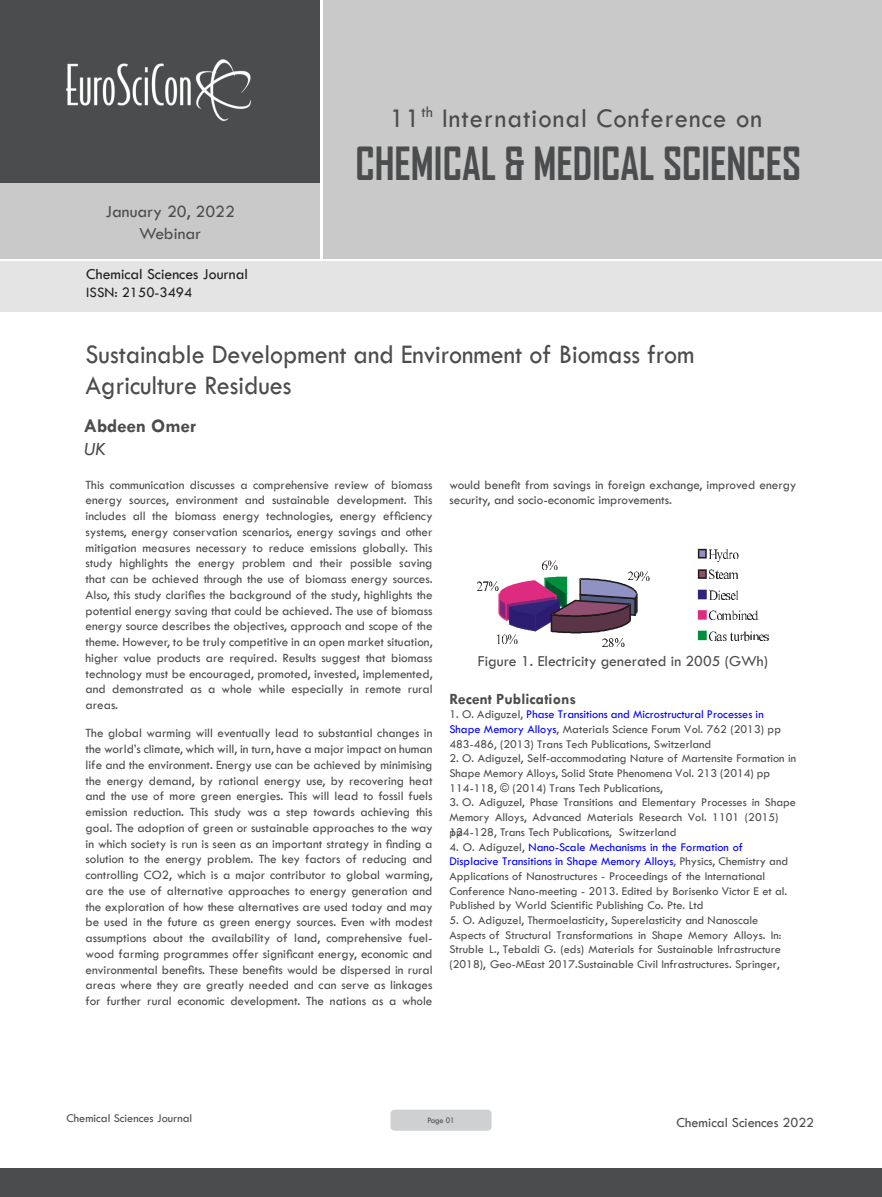
<style>
.page{position:relative;width:882px;height:1197px;background:#fff}
.page>*{position:absolute;margin:0;border:0;box-sizing:border-box;transform-origin:0 0}
.t1{font:700 43.75px "Agency FB";color:#4b4c4d;scale:.95 1}
.t2{font:28px "Tw Cen";letter-spacing:.04em;color:#4b4c4d;scale:.95 1}
.t3{font:27.65px/30.8px "Tw Cen";color:#4b4c4d;scale:.94 1}
.t4{font:700 19.25px "Tw Cen";color:#4b4c4d}
.t5{font:italic 19.25px "Tw Cen";color:#4b4c4d}
.t6{font:17.5px/22.8px "Tw Cen";color:#4b4c4d;text-align:center}
.t7{font:15.75px "Tw Cen";color:#4b4c4d}
.t8{font:15.75px "Tw Cen";color:#231f20}
.t9{font:700 15.75px "Tw Cen";color:#4b4c4d}
.t10{font:14.88px "Tw Cen";color:#231f20}
.t11{font:14.35px "Tw Cen";color:#4b4c4d}
.Abstract{font:13.12px/15.8px "Tw Cen";color:#4b4c4d;text-align:justify}
.t12{font:12.25px/14.7px "Tw Cen";color:#4b4c4d}
.t13{font:8.58px "Tw Cen";letter-spacing:-.02em;color:#4b4c4d;scale:.95 1}
.s1{color:#00f}
</style>
<div class="page">
<div style="left:0;top:0;width:319px;height:183px;background:#4b4c4d"></div>
<div style="left:0;top:183px;width:319px;height:76px;background:#c9c9c9"></div>
<div style="left:323px;top:0;width:559px;height:259px;background:#c9c9c9"></div>
<img style="left:66px;top:59px;width:185px;height:62px">
<div style="left:0;top:1168px;width:882px;height:29px;background:#4b4c4d"></div>
<div style="left:1px;top:261px;width:881px;height:51px;background:#e4e4e4"></div>
<div style="left:390px;top:1110px;width:102px;height:21px;background:#cfd0d2;border-radius:4px"></div>
<svg style="left:477px;top:561px;width:173px;height:86px"></svg>
<svg style="left:698px;top:549px;width:40px;height:12px"></svg>
<svg style="left:698px;top:569px;width:40px;height:10px"></svg>
<svg style="left:698px;top:590px;width:40px;height:9px"></svg>
<svg style="left:698px;top:610px;width:60px;height:10px"></svg>
<svg style="left:698px;top:631px;width:71px;height:9px"></svg>
<h2 class="t2" style="left:390px;top:101px;width:393px">11<sup>th</sup> International Conference on</h2>
<h3 class="t6" style="left:105px;top:200px;width:131px">January 20, 2022<br>Webinar</h3>
<p class="t8" style="left:86px;top:264px;width:163px">Chemical Sciences Journal</p>
<p class="t10" style="left:86px;top:283px;width:108px">ISSN: 2150-3494</p>
<h1 class="t1" style="left:355px;top:136px;width:471px">CHEMICAL &amp; MEDICAL SCIENCES</h1>
<p class="t3" style="left:86px;top:339px;width:649px">Sustainable Development and Environment of Biomass from<br>Agriculture Residues</p>
<p class="t4" style="left:84px;top:414px;width:114px">Abdeen Omer</p>
<p class="t5" style="left:84px;top:437px;width:24px">UK</p>
<p class="Abstract" style="left:86px;top:477px;width:348px">This communication discusses a comprehensive review of biomass energy sources, environment and sustainable development. This includes all the biomass energy technologies, energy efficiency systems, energy conservation scenarios, energy savings and other mitigation measures necessary to reduce emissions globally. This study highlights the energy problem and their possible saving that can be achieved through the use of biomass energy sources.<br>Also, this study clarifies the background of the study, highlights the potential energy saving that could be achieved. The use of biomass energy source describes the objectives, approach and scope of the theme. However, to be truly competitive in an open market situation, higher value products are required. Results suggest that biomass technology must be encouraged, promoted, invested, implemented, and demonstrated as a whole while especially in remote rural areas.</p>
<p class="Abstract" style="left:86px;top:725px;width:349px">The global warming will eventually lead to substantial changes in the world’s climate, which will, in turn, have a major impact on human life and the environment. Energy use can be achieved by minimising the energy demand, by rational energy use, by recovering heat and the use of more green energies. This will lead to fossil fuels emission reduction. This study was a step towards achieving this goal. The adoption of green or sustainable approaches to the way in which society is run is seen as an important strategy in finding a solution to the energy problem. The key factors of reducing and controlling CO2, which is a major contributor to global warming, are the use of alternative approaches to energy generation and the exploration of how these alternatives are used today and may be used in the future as green energy sources. Even with modest assumptions about the availability of land, comprehensive fuel&shy;wood farming programmes offer significant energy, economic and environmental benefits. These benefits would be dispersed in rural areas where they are greatly needed and can serve as linkages for further rural economic development. The nations as a whole</p>
<p class="Abstract" style="left:449px;top:477px;width:348px">would benefit from savings in foreign exchange, improved energy security, and socio-economic improvements.</p>
<p class="t7" style="left:478px;top:651px;width:292px">Figure 1. Electricity generated in 2005 (GWh)</p>
<p class="t9" style="left:449px;top:689px;width:128px">Recent Publications</p>
<p class="t12" style="left:449px;top:707px;width:333px">1. O. Adiguzel, <span class="s1">Phase Transitions and Microstructural Processes in<br>Shape Memory Alloys</span>, Materials Science Forum Vol. 762 (2013) pp<br>483-486, (2013) Trans Tech Publications, Switzerland</p>
<p class="t12" style="left:449px;top:751px;width:348px">2. O. Adiguzel, Self-accommodating Nature of Martensite Formation in<br>Shape Memory Alloys, Solid State Phenomena Vol. 213 (2014) pp<br>114-118, © (2014) Trans Tech Publications,</p>
<p class="t12" style="left:449px;top:795px;width:348px">3. O. Adiguzel, Phase Transitions and Elementary Processes in Shape<br>Memory Alloys, Advanced Materials Research Vol. 1101 (2015)<br>124-128, Trans Tech Publications, Switzerland</p>
<p class="t12" style="left:449px;top:825px;width:15px">pp</p>
<p class="t12" style="left:449px;top:839px;width:340px">4. O. Adiguzel, <span class="s1">Nano-Scale Mechanisms in the Formation of Displacive Transitions in Shape Memory Alloys</span>, Physics, Chemistry and Applications of Nanostructures - Proceedings of the International Conference Nano-meeting - 2013. Edited by Borisenko Victor E et al.<br>Published by World Scientific Publishing Co. Pte. Ltd</p>
<p class="t12" style="left:449px;top:913px;width:334px">5. O. Adiguzel, Thermoelasticity, Superelasticity and Nanoscale Aspects of Structural Transformations in Shape Memory Alloys. In:<br>Struble L., Tebaldi G. (eds) Materials for Sustainable Infrastructure (2018), Geo-MEast 2017.Sustainable Civil Infrastructures. Springer,</p>
<p class="t12" style="left:66px;top:1111px;width:127px">Chemical Sciences Journal</p>
<p class="t11" style="left:677px;top:1114px;width:139px">Chemical Sciences 2022</p>
<p class="t13" style="left:427px;top:1115px;width:30px">Page 01</p>
</div>
